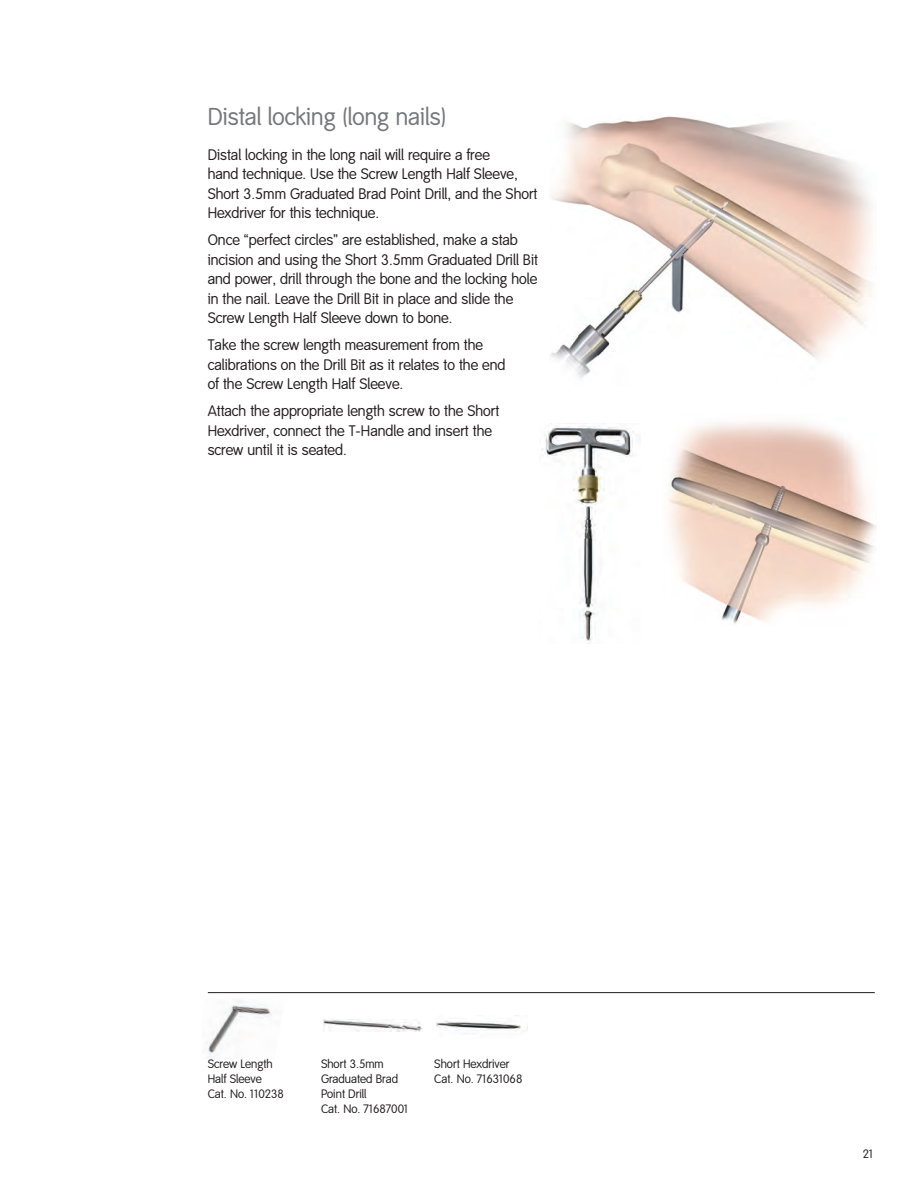
<style>
.page{position:relative;width:918px;height:1188px;background:#fff}
.page>*{position:absolute;margin:0;border:0;box-sizing:border-box;transform-origin:0 0}
.t1{font:24px "Smith&Nephew";color:#76787b}
.t2{font:15px/19.5px "Smith&Nephew";color:#231f20}
.t3{font:12px/15.3px "Smith&Nephew";color:#231f20}
</style>
<div class="page">
<img style="left:436px;top:1020px;width:85px;height:14px">
<img style="left:323px;top:1020px;width:99px;height:11px">
<img style="left:206px;top:1000px;width:65px;height:58px">
<hr style="left:208px;top:992px;width:667px;height:1px;background:#231f20">
<img style="left:550px;top:116px;width:322px;height:262px">
<img style="left:541px;top:425px;width:93px;height:216px">
<img style="left:667px;top:422px;width:209px;height:202px">
<h1 class="t1" style="left:208px;top:103px;width:240px">Distal locking (long nails)</h1>
<p class="t2" style="left:208px;top:145px;width:331px">Distal locking in the long nail will require a free<br>hand technique. Use the Screw Length Half Sleeve, Short 3.5mm Graduated Brad Point Drill, and the Short Hexdriver for this technique.</p>
<p class="t2" style="left:208px;top:231px;width:332px">Once “perfect circles” are established, make a stab incision and using the Short 3.5mm Graduated Drill Bit and power, drill through the bone and the locking hole in the nail. Leave the Drill Bit in place and slide the Screw Length Half Sleeve down to bone.</p>
<p class="t2" style="left:208px;top:336px;width:299px">Take the screw length measurement from the calibrations on the Drill Bit as it relates to the end of the Screw Length Half Sleeve.</p>
<p class="t2" style="left:208px;top:402px;width:293px">Attach the appropriate length screw to the Short<br>Hexdriver, connect the T-Handle and insert the screw until it is seated.</p>
<p class="t3" style="left:208px;top:1056px;width:78px">Screw Length<br>Half Sleeve<br>Cat. No. 110238</p>
<p class="t3" style="left:434px;top:1056px;width:90px">Short Hexdriver<br>Cat. No. 71631068</p>
<p class="t3" style="left:321px;top:1056px;width:89px">Short 3.5mm<br>Graduated Brad<br>Point Drill<br>Cat. No. 71687001</p>
<p class="t3" style="left:863px;top:1147px;width:12px">21</p>
</div>
